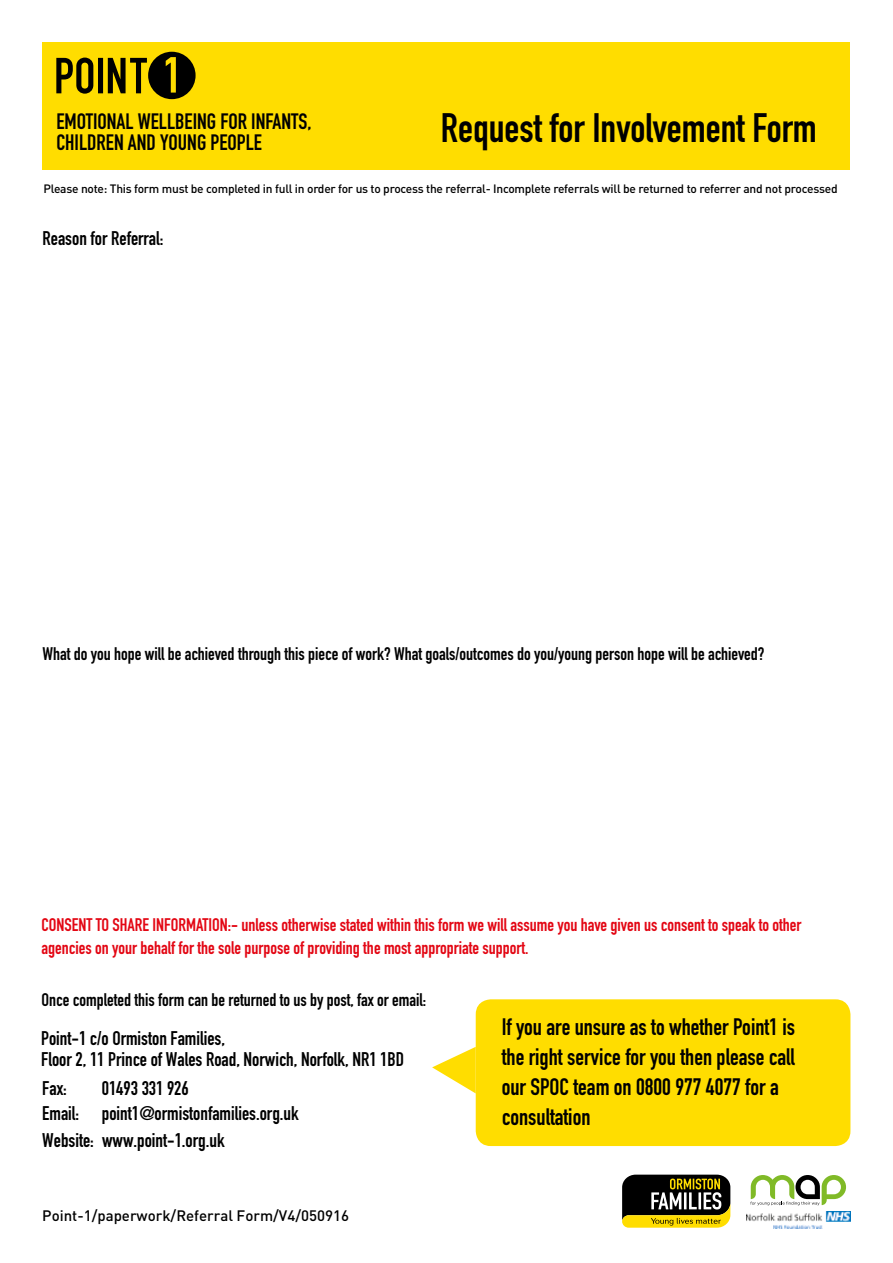
<style>
.page{position:relative;width:893px;height:1263px;background:#fff}
.page>*{position:absolute;margin:0;border:0;box-sizing:border-box;transform-origin:0 0}
.t1{font:40.5px "DIN Engschrift Std";color:#000}
.t2{font:23.55px/30px "DIN Engschrift Std";color:#000}
.t3{font:21.9px/20.9px "DIN Engschrift Std";color:#000}
.t4{font:19.5px/26px "DIN Engschrift Std";color:#000}
.t5{font:18px/23px "DIN Engschrift Std";color:#e30613}
.t6{font:18px "DIN Engschrift Std";color:#000}
.t7{font:500 15px "DIN Pro";color:#000}
.t8{font:500 12px "DIN Pro";letter-spacing:-.02em;color:#000}
</style>
<div class="page">
<div style="left:43px;top:43px;width:807px;height:127px;background:#fd0"></div>
<svg style="left:56px;top:52px;width:140px;height:47px"></svg>
<svg style="left:622px;top:1174px;width:108px;height:54px;background:#655c23"></svg>
<img style="left:746px;top:1212px;width:104px;height:17px">
<svg style="left:750px;top:1175px;width:96px;height:30px"></svg>
<div style="left:476px;top:999px;width:374px;height:147px;background:#fd0;border-radius:15px"></div>
<svg style="left:432px;top:1047px;width:44px;height:46px"></svg>
<p class="t3" style="left:56px;top:111px;width:257px">EMOTIONAL WELLBEING FOR INFANTS,<br>CHILDREN AND YOUNG PEOPLE</p>
<h1 class="t1" style="left:441px;top:104px;width:378px">Request for Involvement Form</h1>
<p class="t8" style="left:44px;top:180px;width:796px">Please note: This form must be completed in full in order for us to process the referral- Incomplete referrals will be returned to referrer and not processed</p>
<p class="t4" style="left:43px;top:225px;width:122px">Reason for Referral:</p>
<p class="t6" style="left:43px;top:643px;width:723px">What do you hope will be achieved through this piece of work? What goals/outcomes do you/young person hope will be achieved?</p>
<p class="t5" style="left:41px;top:914px;width:762px">CONSENT TO SHARE INFORMATION:- unless otherwise stated within this form we will assume you have given us consent to speak to other agencies on your behalf for the sole purpose of providing the most appropriate support.</p>
<p class="t6" style="left:41px;top:989px;width:386px">Once completed this form can be returned to us by post, fax or email:</p>
<p class="t4" style="left:41px;top:1027px;width:364px;line-height:21px">Point-1 c/o Ormiston Families,<br>Floor 2, 11 Prince of Wales Road, Norwich, Norfolk, NR1 1BD</p>
<p class="t4" style="left:42px;top:1075px;width:26px">Fax:</p>
<p class="t4" style="left:42px;top:1075px;width:258px;text-indent:60px">01493 331 926<br>Email: point1@ormistonfamilies.org.uk<br>Website: www.point-1.org.uk</p>
<p class="t7" style="left:42px;top:1205px;width:308px">Point-1/paperwork/Referral Form/V4/050916</p>
<h2 class="t2" style="left:502px;top:1012px;width:295px">If you are unsure as to whether Point1 is the right service for you then please call our SPOC team on 0800 977 4077 for a consultation</h2>
</div>
